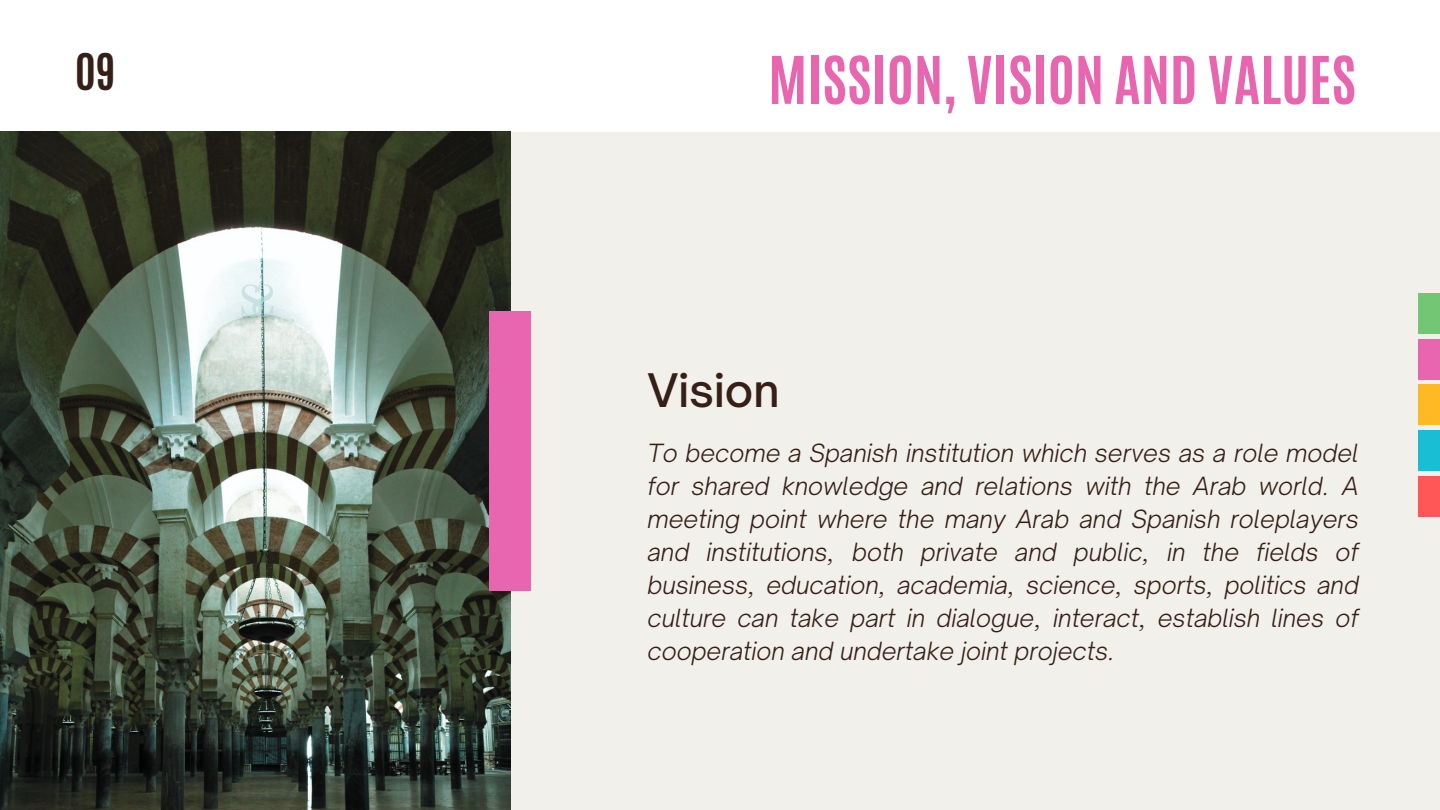
<style>
.page{position:relative;width:1440px;height:810px;background:#f1f0ea}
.page>*{position:absolute;margin:0;border:0;box-sizing:border-box;transform-origin:0 0}
.t1{font:700 56px "Antonio";color:#e866b0}
.t2{font:500 44.2px "Open Sauce One";color:#351f16}
.t3{font:700 42.2px "Antonio";color:#351f16}
.t4{font:italic 300 24px/33px "Open Sauce One";color:#351f16;text-align:justify}
</style>
<div class="page">
<div style="left:0;top:0;width:1440px;height:131px;background:#fff"></div>
<img style="left:0;top:132px;width:511px;height:678px">
<div style="left:490px;top:311px;width:41px;height:279px;background:#e866b0"></div>
<div style="left:1419px;top:431px;width:21px;height:40px;background:#19bdd4"></div>
<div style="left:1419px;top:385px;width:21px;height:40px;background:#ffb923"></div>
<div style="left:1419px;top:339px;width:21px;height:40px;background:#e866b0"></div>
<div style="left:1419px;top:293px;width:21px;height:40px;background:#73c673"></div>
<div style="left:1419px;top:477px;width:21px;height:40px;background:#ff5757"></div>
<h3 class="t3" style="left:75px;top:42px;width:42px">09</h3>
<h1 class="t1" style="left:768px;top:40px;width:589px">MISSION, VISION AND VALUES</h1>
<h2 class="t2" style="left:647px;top:363px;width:133px">Vision</h2>
<p class="t4" style="left:647px;top:437px;width:713px">To become a Spanish institution which serves as a role model for shared knowledge and relations with the Arab world. A meeting point where the many Arab and Spanish roleplayers and institutions, both private and public, in the fields of business, education, academia, science, sports, politics and culture can take part in dialogue, interact, establish lines of cooperation and undertake joint projects.</p>
</div>
